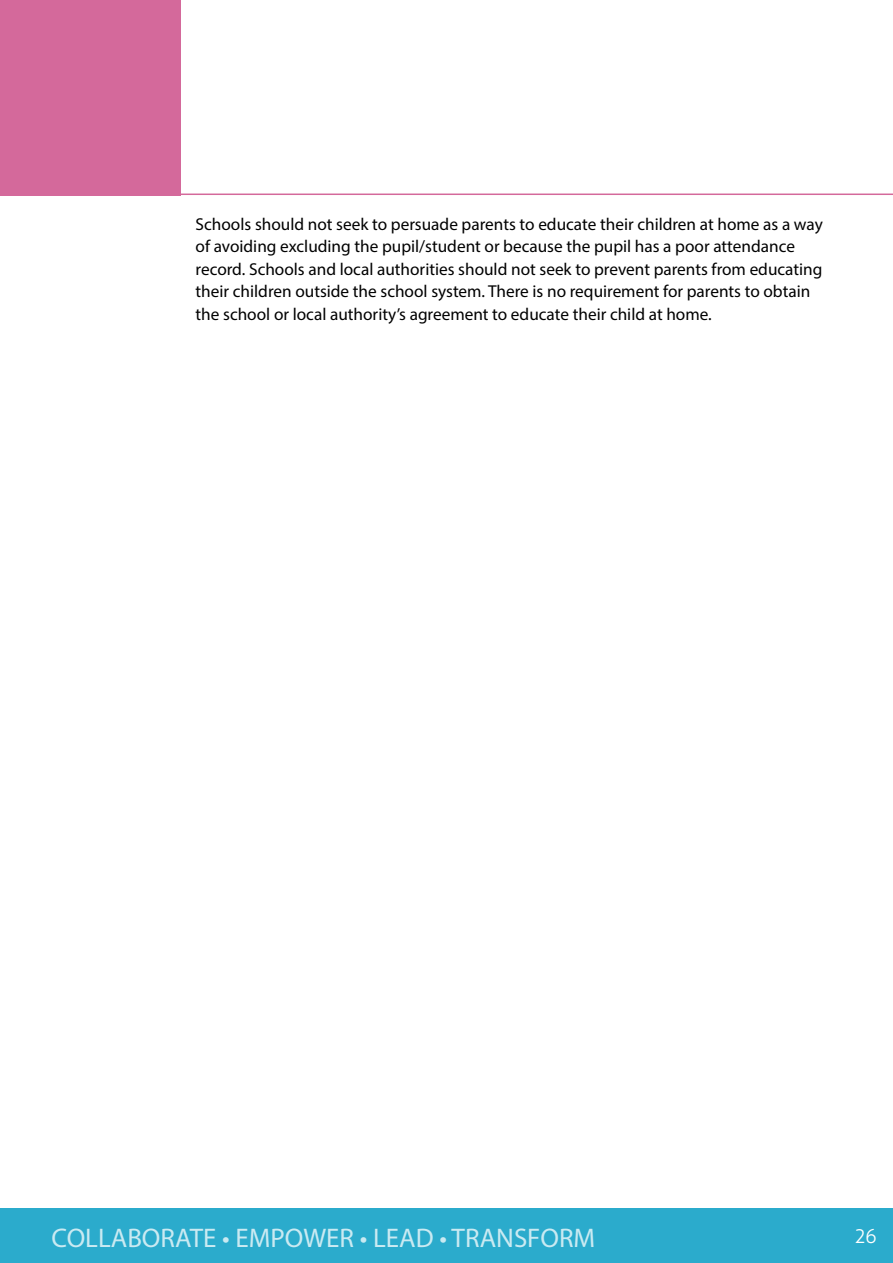
<style>
.page{position:relative;width:893px;height:1263px;background:#fff}
.page>*{position:absolute;margin:0;border:0;box-sizing:border-box;transform-origin:0 0}
.t1{font:27px "Myriad Pro";color:#caeaf2}
.t2{font:300 19.5px "Aller";color:#fff}
.t3{font:17.25px/22.5px "Myriad Pro";color:#000}
</style>
<div class="page">
<div style="left:0;top:1208px;width:893px;height:55px;background:#2babcc"></div>
<hr style="left:181px;top:194px;width:712px;height:1px;background:#d4699b">
<div style="left:0;top:0;width:180px;height:196px;background:#d4699b"></div>
<p class="t3" style="left:196px;top:212px;width:629px">Schools should not seek to persuade parents to educate their children at home as a way of avoiding excluding the pupil/student or because the pupil has a poor attendance record. Schools and local authorities should not seek to prevent parents from educating their children outside the school system. There is no requirement for parents to obtain the school or local authority’s agreement to educate their child at home.</p>
<h1 class="t1" style="left:52px;top:1221px;width:545px">COLLABORATE • EMPOWER • LEAD • TRANSFORM</h1>
<p class="t2" style="left:854px;top:1223px;width:24px">26</p>
</div>
